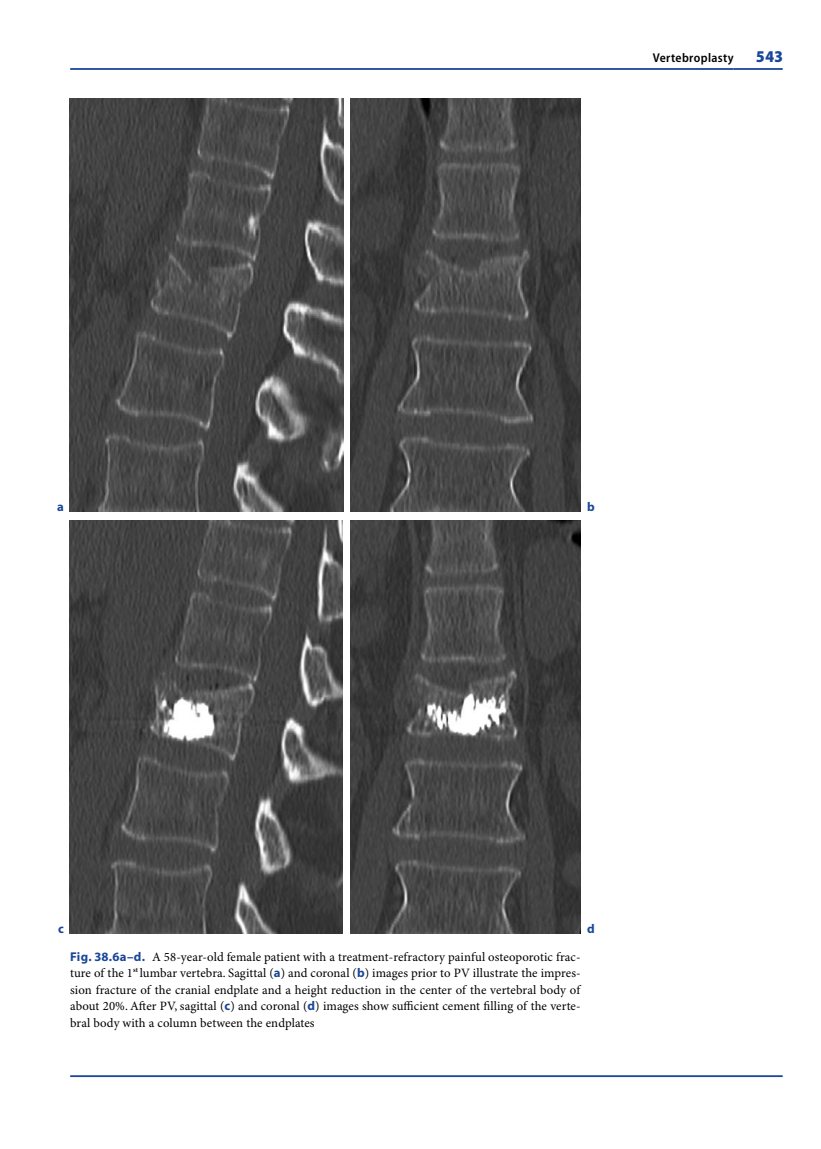
<style>
.page{position:relative;width:821px;height:1149px;background:#fff}
.page>*{position:absolute;margin:0;border:0;box-sizing:border-box;transform-origin:0 0}
.t1{font:900 semi-condensed 16.5px "Myriad Pro";color:#1a4799}
.t2{font:12.75px/16.5px "Minion Pro";letter-spacing:.01em;color:#000;text-align:justify}
.t3{font:600 semi-condensed 12.75px "Myriad Pro";letter-spacing:.03em;color:#000}
.t4{font:700 12.75px "Myriad Pro";color:#1a4799}
.s1{font-family:"Myriad Pro";font-weight:700;color:#1a4799}
</style>
<div class="page">
<img style="left:69px;top:99px;width:274px;height:412px">
<img style="left:351px;top:99px;width:229px;height:412px">
<img style="left:70px;top:520px;width:273px;height:412px">
<img style="left:351px;top:520px;width:229px;height:412px">
<hr style="left:70px;top:68px;width:663px;height:2px;background:#1a4799">
<hr style="left:733px;top:68px;width:49px;height:2px;background:#1a4799">
<hr style="left:70px;top:1074px;width:712px;height:2px;background:#1a4799">
<p class="t3" style="left:652px;top:50px;width:83px">Vertebroplasty</p>
<p class="t1" style="left:756px;top:47px;width:28px">543</p>
<p class="t4" style="left:57px;top:498px;width:8px">a</p>
<p class="t4" style="left:587px;top:498px;width:9px">b</p>
<p class="t4" style="left:58px;top:920px;width:7px">c</p>
<p class="t4" style="left:587px;top:920px;width:9px">d</p>
<p class="t2" style="left:70px;top:948px;width:512px"><span class="s1">Fig. 38.6a–d.</span> A 58-year-old female patient with a treatment-refractory painful osteoporotic frac&shy;ture of the 1<sup>st</sup> lumbar vertebra. Sagittal (<span class="s1">a</span>) and coronal (<span class="s1">b</span>) images prior to PV illustrate the impres&shy;sion fracture of the cranial endplate and a height reduction in the center of the vertebral body of about 20%. After PV, sagittal (<span class="s1">c</span>) and coronal (<span class="s1">d</span>) images show sufficient cement filling of the verte&shy;bral body with a column between the endplates</p>
</div>
